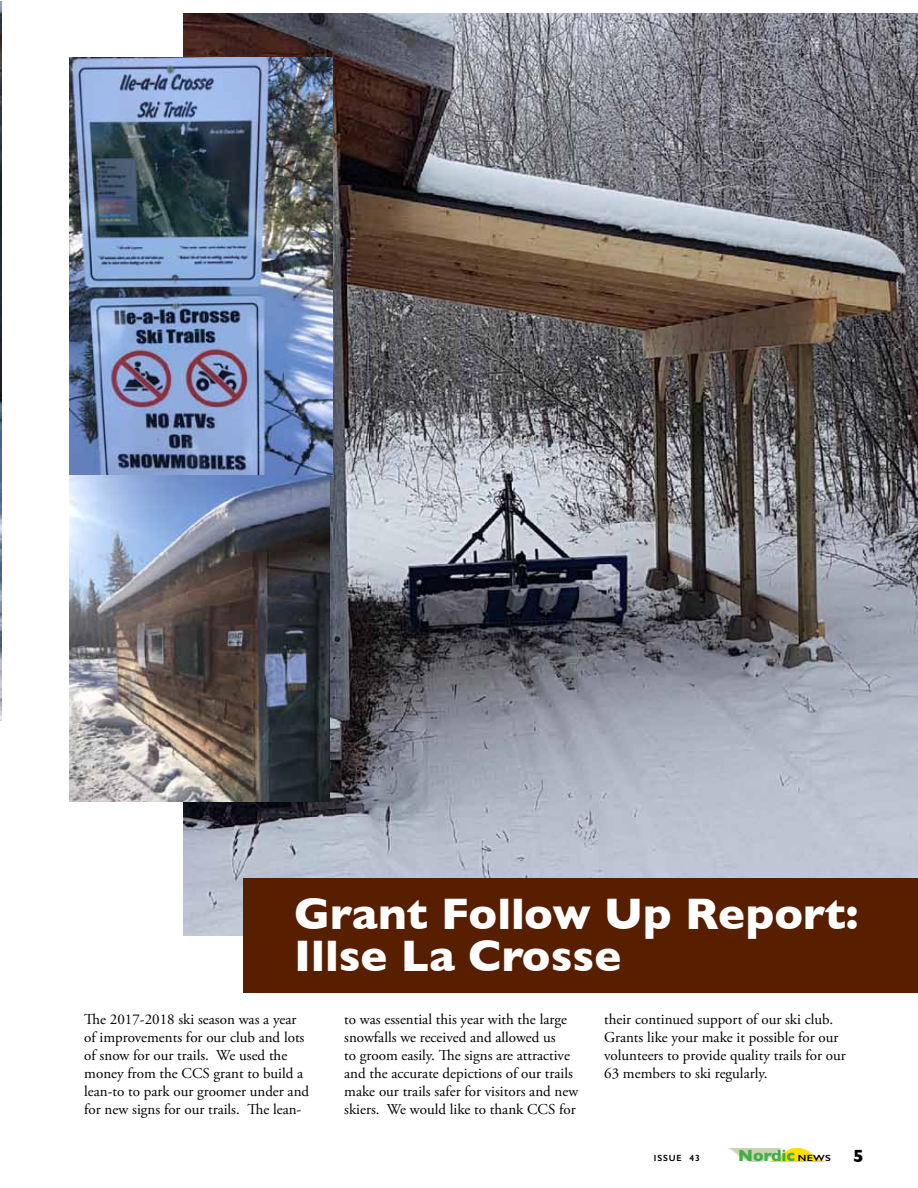
<style>
.page{position:relative;width:918px;height:1188px;background:#fff}
.page>*{position:absolute;margin:0;border:0;box-sizing:border-box;transform-origin:0 0}
.t1{font:700 45px/42px "Gill Sans";color:#fff}
.t2{font:700 16.5px "Gill Sans";color:#41ad49}
.t3{font:15px/18px "Adobe Garamond Pro";color:#000}
.t4{font:600 9px "Gill Sans";letter-spacing:.1em;color:#000}
.s1{font-weight:600;font-size:9px;color:#000}
.s2{font-size:18px;color:#000}
</style>
<div class="page">
<img style="left:0;top:2px;width:2px;height:719px">
<svg style="left:0;top:0;width:1px;height:67px"></svg>
<img style="left:183px;top:14px;width:735px;height:921px">
<img style="left:69px;top:58px;width:264px;height:418px">
<img style="left:69px;top:476px;width:261px;height:325px">
<div style="left:243px;top:878px;width:675px;height:114px;background:#571e00"></div>
<img style="left:729px;top:1149px;width:96px;height:12px">
<h1 class="t1" style="left:294px;top:891px;width:566px">Grant Follow Up Report:<br>Illse La Crosse</h1>
<p class="t3" style="left:84px;top:1011px;width:226px">The 2017-2018 ski season was a year of improvements for our club and lots of snow for our trails. We used the money from the CCS grant to build a lean-to to park our groomer under and for new signs for our trails. The lean-</p>
<p class="t3" style="left:344px;top:1011px;width:236px">to was essential this year with the large snowfalls we received and allowed us<br>to groom easily. The signs are attractive and the accurate depictions of our trails make our trails safer for visitors and new skiers. We would like to thank CCS for</p>
<p class="t3" style="left:604px;top:1011px;width:243px">their continued support of our ski club.<br>Grants like your make it possible for our volunteers to provide quality trails for our 63 members to ski regularly.</p>
<p class="t4" style="left:654px;top:1153px;width:47px">ISSUE 43</p>
<p class="t2" style="left:738px;top:1142px;width:127px">Nordic <span class="s1">NEWS</span> <span class="s2">5</span></p>
</div>
